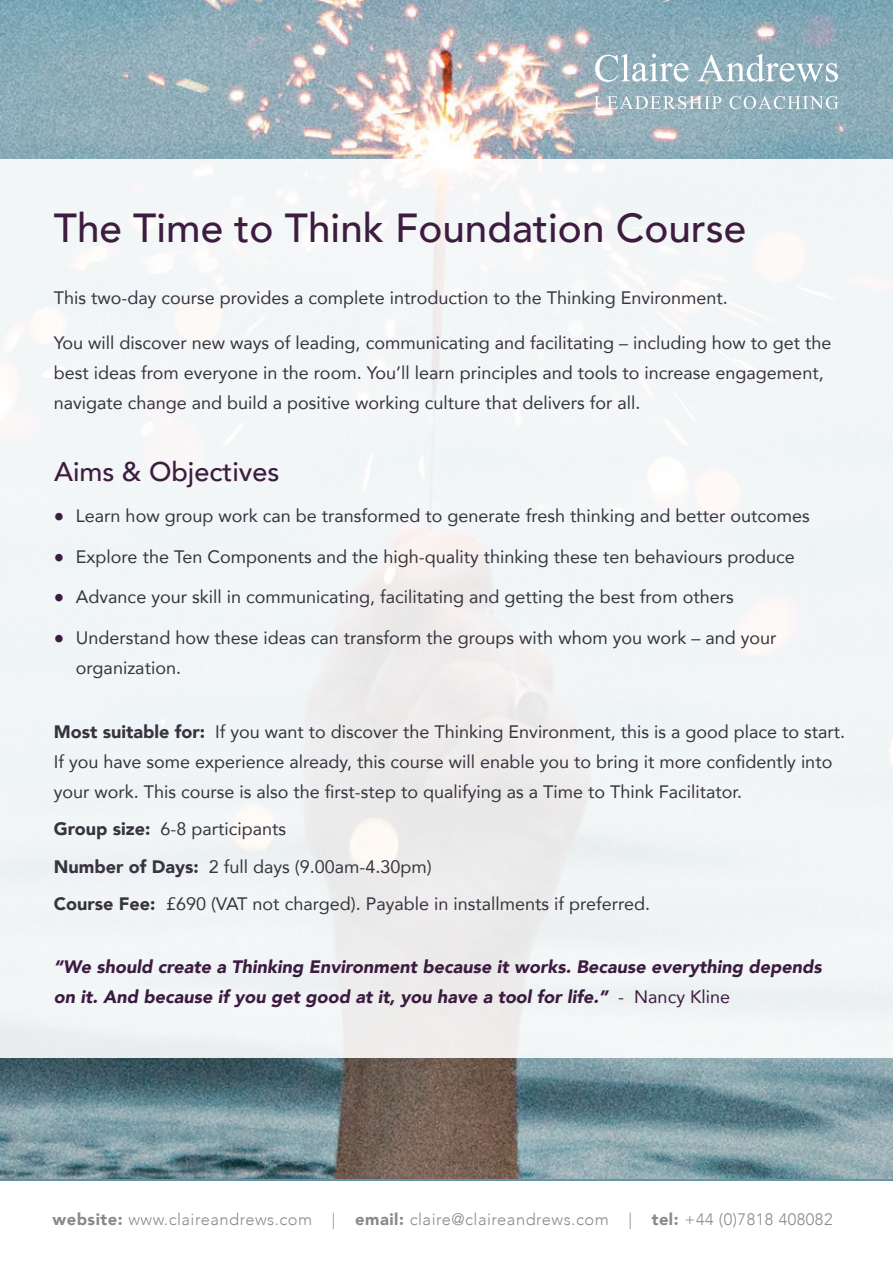
<style>
.page{position:relative;width:893px;height:1263px;background:#fff}
.page>*{position:absolute;margin:0;border:0;box-sizing:border-box;transform-origin:0 0}
.t1{font:500 40.5px "Avenir";color:#3d1c3f}
.t2{font:500 27px "Avenir";color:#3d1c3f}
.t3{font:300 21px/40.5px "Avenir";color:#3e1c41;text-align:justify}
.t4{font:18px/30px "Avenir";color:#38333f}
.t5{font:italic 900 18px/30px "Avenir";color:#3c1b40}
.t6{font:300 16.5px "Avenir";letter-spacing:.03em;color:#898a89}
.s1{font-weight:900}
.s2{font-weight:400;font-style:normal}
</style>
<div class="page">
<img style="left:0;top:0;width:893px;height:1179px">
<div style="left:0;top:159px;width:893px;height:898px;background:#f2f5f7"></div>
<svg style="left:594px;top:96px;width:245px;height:13px;background:#adc2ca"></svg>
<svg style="left:595px;top:54px;width:243px;height:28px"></svg>
<h1 class="t1" style="left:54px;top:193px;width:694px">The Time to Think Foundation Course</h1>
<p class="t4" style="left:54px;top:282px;width:676px">This two-day course provides a complete introduction to the Thinking Environment.</p>
<p class="t4" style="left:54px;top:327px;width:779px">You will discover new ways of leading, communicating and facilitating – including how to get the best ideas from everyone in the room. You’ll learn principles and tools to increase engagement, navigate change and build a positive working culture that delivers for all.</p>
<h2 class="t2" style="left:54px;top:448px;width:227px">Aims &amp; Objectives</h2>
<p class="t3" style="left:54px;top:497px;width:12px">• • • •</p>
<p class="t4" style="left:76px;top:500px;width:735px">Learn how group work can be transformed to generate fresh thinking and better outcomes</p>
<p class="t4" style="left:76px;top:541px;width:720px">Explore the Ten Components and the high-quality thinking these ten behaviours produce</p>
<p class="t4" style="left:76px;top:581px;width:659px">Advance your skill in communicating, facilitating and getting the best from others</p>
<p class="t4" style="left:76px;top:622px;width:702px">Understand how these ideas can transform the groups with whom you work – and your organization.</p>
<p class="t4" style="left:54px;top:716px;width:793px"><span class="s1">Most suitable for:</span> If you want to discover the Thinking Environment, this is a good place to start.<br>If you have some experience already, this course will enable you to bring it more confidently into your work. This course is also the first-step to qualifying as a Time to Think Facilitator.</p>
<p class="t4" style="left:54px;top:809px;width:598px;line-height:37.5px"><span class="s1">Group size:</span> 6-8 participants<br><span class="s1">Number of Days:</span> 2 full days (9.00am-4.30pm)<br><span class="s1">Course Fee:</span> £690 (VAT not charged). Payable in installments if preferred.</p>
<p class="t5" style="left:54px;top:951px;width:770px">“We should create a Thinking Environment because it works. Because everything depends on it. And because if you get good at it, you have a tool for life.” <span class="s2">- Nancy Kline</span></p>
<p class="t6" style="left:52px;top:1210px;width:782px"><span class="s1">website:</span> www.claireandrews.com | <span class="s1">email:</span> claire@claireandrews.com | <span class="s1">tel:</span> +44 (0)7818 408082</p>
</div>
